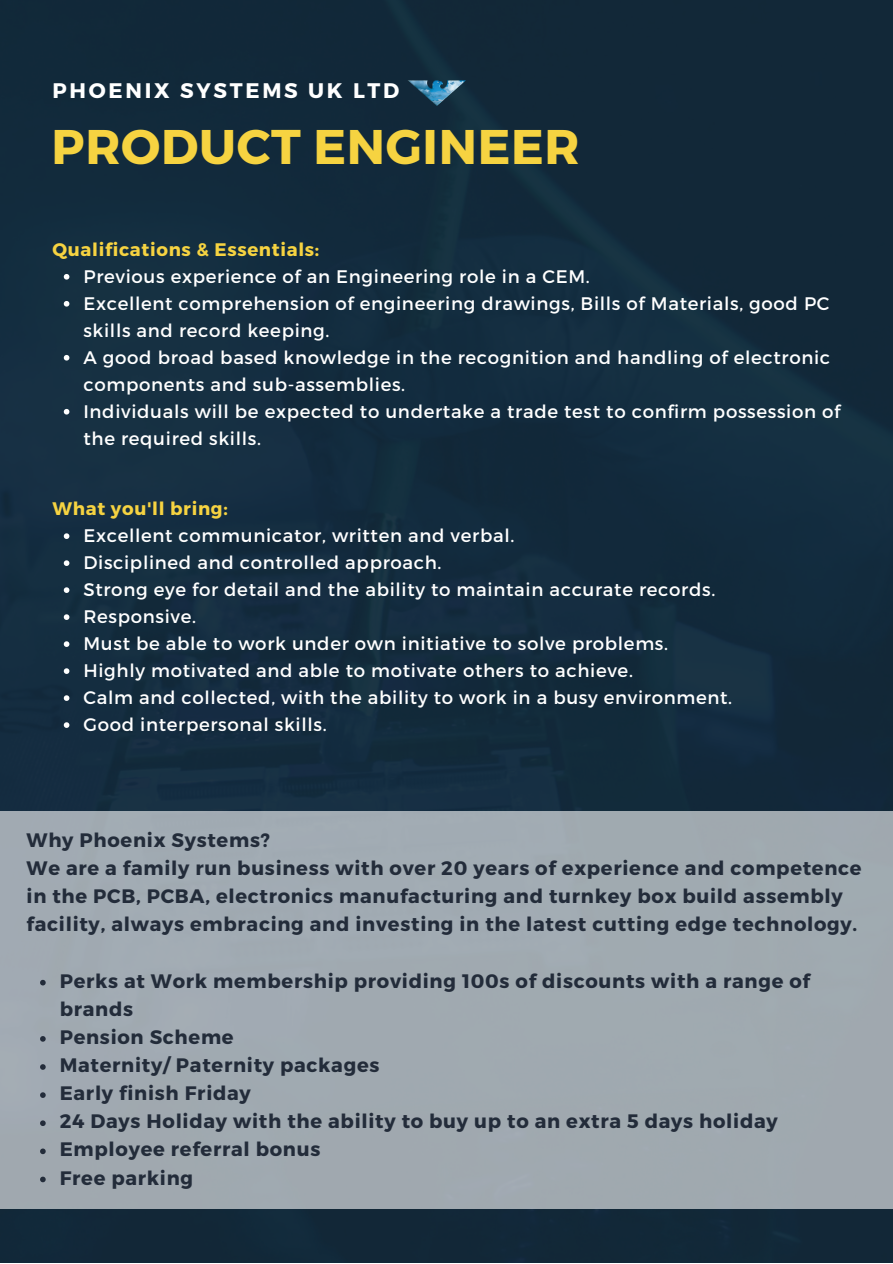
<style>
.page{position:relative;width:893px;height:1264px;background:#fff}
.page>*{position:absolute;margin:0;border:0;box-sizing:border-box;transform-origin:0 0}
.t1{font:700 48.6px "Montserrat";letter-spacing:.015em;color:#f6d341}
.t2{font:700 21px "Montserrat";letter-spacing:.13em;color:#fff}
.t3{font:700 19.5px/28px "Montserrat";letter-spacing:.035em;color:#232c3a}
.t4{font:18.15px/27px "Montserrat";letter-spacing:.035em;color:#fff}
.t5{font:700 18.15px "Montserrat";letter-spacing:.035em;color:#f6d341}
</style>
<div class="page">
<div style="left:0;top:0;width:892px;height:1262px;background:#122a3c"></div>
<img style="left:406px;top:79px;width:61px;height:27px">
<svg style="left:64px;top:274px;width:5px;height:5px"></svg>
<svg style="left:64px;top:301px;width:5px;height:5px"></svg>
<svg style="left:64px;top:355px;width:5px;height:5px"></svg>
<svg style="left:64px;top:409px;width:5px;height:5px"></svg>
<svg style="left:64px;top:533px;width:5px;height:6px"></svg>
<svg style="left:64px;top:560px;width:5px;height:6px"></svg>
<svg style="left:64px;top:587px;width:5px;height:6px"></svg>
<svg style="left:64px;top:614px;width:5px;height:6px"></svg>
<svg style="left:64px;top:641px;width:5px;height:6px"></svg>
<svg style="left:64px;top:668px;width:5px;height:6px"></svg>
<svg style="left:64px;top:695px;width:5px;height:6px"></svg>
<svg style="left:64px;top:722px;width:5px;height:6px"></svg>
<div style="left:0;top:811px;width:892px;height:397px;background:#a0a9b0"></div>
<svg style="left:40px;top:979px;width:6px;height:6px"></svg>
<svg style="left:40px;top:1036px;width:6px;height:5px"></svg>
<svg style="left:40px;top:1064px;width:6px;height:5px"></svg>
<svg style="left:40px;top:1092px;width:6px;height:5px"></svg>
<svg style="left:40px;top:1120px;width:6px;height:5px"></svg>
<svg style="left:40px;top:1148px;width:6px;height:6px"></svg>
<svg style="left:40px;top:1176px;width:6px;height:6px"></svg>
<p class="t2" style="left:53px;top:77px;width:348px">PHOENIX SYSTEMS UK LTD</p>
<h1 class="t1" style="left:52px;top:115px;width:529px">PRODUCT ENGINEER</h1>
<p class="t5" style="left:53px;top:238px;width:268px">Qualifications &amp; Essentials:</p>
<p class="t4" style="left:83px;top:262px;width:758px">Previous experience of an Engineering role in a CEM.<br>Excellent comprehension of engineering drawings, Bills of Materials, good PC skills and record keeping.<br>A good broad based knowledge in the recognition and handling of electronic components and sub-assemblies.<br>Individuals will be expected to undertake a trade test to confirm possession of the required skills.</p>
<p class="t5" style="left:53px;top:497px;width:177px">What you'll bring:</p>
<p class="t4" style="left:83px;top:521px;width:650px">Excellent communicator, written and verbal.<br>Disciplined and controlled approach.<br>Strong eye for detail and the ability to maintain accurate records.<br>Responsive.<br>Must be able to work under own initiative to solve problems.<br>Highly motivated and able to motivate others to achieve.<br>Calm and collected, with the ability to work in a busy environment.<br>Good interpersonal skills.</p>
<p class="t3" style="left:27px;top:825px;width:836px">Why Phoenix Systems?<br>We are a family run business with over 20 years of experience and competence in the PCB, PCBA, electronics manufacturing and turnkey box build assembly facility, always embracing and investing in the latest cutting edge technology.</p>
<p class="t3" style="left:60px;top:965px;width:751px">Perks at Work membership providing 100s of discounts with a range of brands<br>Pension Scheme<br>Maternity/ Paternity packages<br>Early finish Friday<br>24 Days Holiday with the ability to buy up to an extra 5 days holiday<br>Employee referral bonus<br>Free parking</p>
</div>
